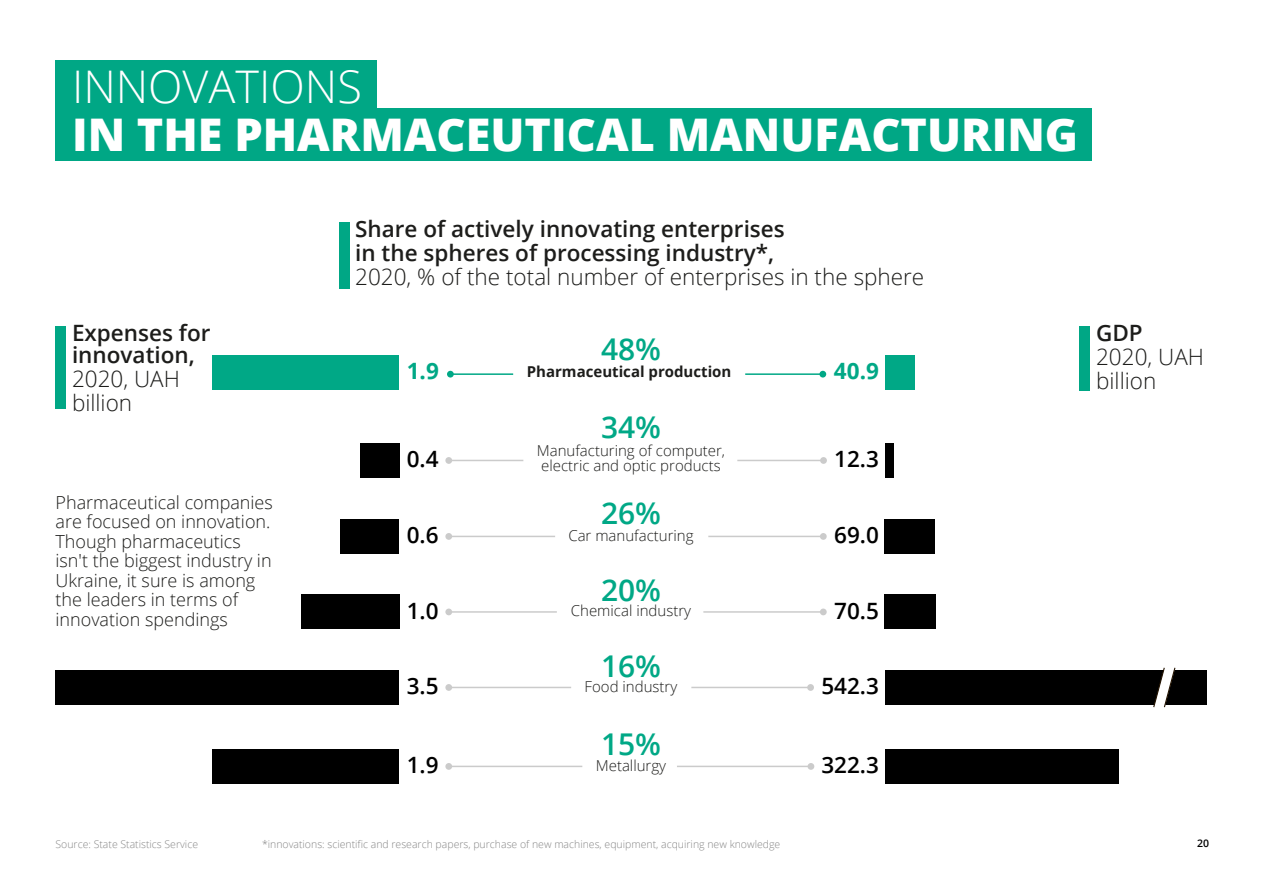
<style>
.page{position:relative;width:1263px;height:893px;background:#fff}
.page>*{position:absolute;margin:0;border:0;box-sizing:border-box;transform-origin:0 0}
.t1{font:800 45px "Open Sans";color:#fff}
.t2{font:300 45px "Open Sans";color:#fff}
.t3{font:600 30px "Open Sans";color:#00a886}
.t4{font:600 22.5px/24px "Open Sans";color:#1d1d1b}
.t5{font:300 22.5px/24px "Open Sans";color:#1d1d1b}
.t6{font:600 22.5px "Open Sans";color:#000}
.t7{font:700 22.5px "Open Sans";color:#00a886}
.t8{font:300 18px/19.5px "Open Sans";color:#1d1d1b}
.t9{font:300 15px/15px "Open Sans";color:#1d1d1b}
.t10{font:700 15px "Open Sans";color:#1d1d1b}
.t11{font:300 10.5px "Open Sans";color:#868686}
.t12{font:300 10.5px "Open Sans";color:#878787}
.t13{font:600 10.5px "Open Sans";color:#000}
</style>
<div class="page">
<hr style="left:450px;top:373px;width:63px;height:2px;background:#00a886">
<div style="left:447px;top:371px;width:7px;height:7px;background:#00a886;border-radius:50%"></div>
<hr style="left:745px;top:373px;width:78px;height:2px;background:#00a886">
<div style="left:819px;top:371px;width:7px;height:7px;background:#00a886;border-radius:50%"></div>
<div style="left:213px;top:356px;width:186px;height:34px;background:#00a886"></div>
<div style="left:885px;top:356px;width:29px;height:34px;background:#00a886"></div>
<hr style="left:449px;top:460px;width:74px;height:1px;background:#cbcbcb">
<div style="left:445px;top:457px;width:7px;height:7px;background:#cbcbcb;border-radius:50%"></div>
<hr style="left:737px;top:460px;width:87px;height:1px;background:#cbcbcb">
<div style="left:820px;top:457px;width:7px;height:7px;background:#cbcbcb;border-radius:50%"></div>
<div style="left:360px;top:443px;width:39px;height:34px;background:#000"></div>
<div style="left:885px;top:443px;width:9px;height:34px;background:#000"></div>
<hr style="left:449px;top:536px;width:106px;height:1px;background:#cbcbcb">
<div style="left:445px;top:533px;width:7px;height:7px;background:#cbcbcb;border-radius:50%"></div>
<hr style="left:708px;top:536px;width:115px;height:1px;background:#cbcbcb">
<div style="left:820px;top:533px;width:7px;height:7px;background:#cbcbcb;border-radius:50%"></div>
<div style="left:340px;top:519px;width:59px;height:34px;background:#000"></div>
<div style="left:885px;top:519px;width:50px;height:34px;background:#000"></div>
<hr style="left:449px;top:611px;width:108px;height:2px;background:#cbcbcb">
<div style="left:445px;top:609px;width:7px;height:6px;background:#cbcbcb;border-radius:50%"></div>
<hr style="left:703px;top:611px;width:120px;height:2px;background:#cbcbcb">
<div style="left:820px;top:609px;width:7px;height:6px;background:#cbcbcb;border-radius:50%"></div>
<div style="left:301px;top:595px;width:98px;height:34px;background:#000"></div>
<div style="left:885px;top:595px;width:51px;height:34px;background:#000"></div>
<hr style="left:449px;top:766px;width:133px;height:1px;background:#cbcbcb">
<div style="left:445px;top:763px;width:7px;height:7px;background:#cbcbcb;border-radius:50%"></div>
<hr style="left:677px;top:766px;width:134px;height:1px;background:#cbcbcb">
<div style="left:807px;top:763px;width:7px;height:7px;background:#cbcbcb;border-radius:50%"></div>
<div style="left:213px;top:749px;width:186px;height:34px;background:#000"></div>
<div style="left:885px;top:749px;width:234px;height:34px;background:#000"></div>
<hr style="left:449px;top:687px;width:122px;height:1px;background:#cbcbcb">
<div style="left:445px;top:684px;width:7px;height:7px;background:#cbcbcb;border-radius:50%"></div>
<hr style="left:691px;top:687px;width:120px;height:1px;background:#cbcbcb">
<div style="left:807px;top:684px;width:7px;height:7px;background:#cbcbcb;border-radius:50%"></div>
<div style="left:55px;top:670px;width:344px;height:34px;background:#000"></div>
<div style="left:885px;top:670px;width:322px;height:34px;background:#000"></div>
<svg style="left:1152px;top:667px;width:24px;height:41px"></svg>
<div style="left:56px;top:60px;width:321px;height:53px;background:#00a785"></div>
<div style="left:56px;top:108px;width:1036px;height:53px;background:#00a785"></div>
<div style="left:339px;top:222px;width:10px;height:66px;background:#00a785"></div>
<div style="left:1080px;top:326px;width:10px;height:64px;background:#00a785"></div>
<div style="left:56px;top:326px;width:10px;height:82px;background:#00a785"></div>
<h1 class="t2" style="left:72px;top:55px;width:291px">INNOVATIONS</h1>
<h1 class="t1" style="left:72px;top:100px;width:1008px">IN THE PHARMACEUTICAL MANUFACTURING</h1>
<p class="t4" style="left:72px;top:321px;width:140px;line-height:22.5px">Expenses for innovation,</p>
<p class="t5" style="left:72px;top:367px;width:109px">2020, UAH billion</p>
<p class="t8" style="left:56px;top:492px;width:219px">Pharmaceutical companies are focused on innovation.<br>Though pharmaceutics isn't the biggest industry in<br>Ukraine, it sure is among the leaders in terms of innovation spendings</p>
<p class="t4" style="left:355px;top:216px;width:431px">Share of actively innovating enterprises in the spheres of processing industry*,</p>
<p class="t5" style="left:355px;top:264px;width:570px">2020, % of the total number of enterprises in the sphere</p>
<h2 class="t3" style="left:601px;top:329px;width:62px">48%</h2>
<p class="t7" style="left:407px;top:355px;width:34px">1.9</p>
<p class="t7" style="left:834px;top:355px;width:46px">40.9</p>
<p class="t10" style="left:527px;top:361px;width:206px">Pharmaceutical production</p>
<h2 class="t3" style="left:601px;top:406px;width:62px">34%</h2>
<p class="t9" style="left:537px;top:442px;width:190px">Manufacturing of computer, electric and optic products</p>
<p class="t6" style="left:407px;top:443px;width:33px">0.4</p>
<p class="t6" style="left:834px;top:443px;width:46px">12.3</p>
<h2 class="t3" style="left:601px;top:492px;width:62px">26%</h2>
<p class="t6" style="left:407px;top:519px;width:33px">0.6</p>
<p class="t6" style="left:834px;top:519px;width:46px">69.0</p>
<p class="t9" style="left:568px;top:527px;width:127px">Car manufacturing</p>
<h2 class="t3" style="left:601px;top:569px;width:62px">20%</h2>
<p class="t6" style="left:407px;top:595px;width:33px">1.0</p>
<p class="t6" style="left:834px;top:595px;width:46px">70.5</p>
<p class="t9" style="left:571px;top:603px;width:122px">Chemical industry</p>
<h2 class="t3" style="left:601px;top:645px;width:62px">16%</h2>
<p class="t6" style="left:407px;top:670px;width:33px">3.5</p>
<p class="t6" style="left:821px;top:670px;width:59px">542.3</p>
<p class="t9" style="left:585px;top:678px;width:94px">Food industry</p>
<h2 class="t3" style="left:601px;top:724px;width:62px">15%</h2>
<p class="t6" style="left:407px;top:749px;width:33px">1.9</p>
<p class="t6" style="left:821px;top:749px;width:59px">322.3</p>
<p class="t9" style="left:596px;top:757px;width:72px">Metallurgy</p>
<p class="t12" style="left:56px;top:837px;width:144px">Source: State Statistics Service</p>
<p class="t11" style="left:262px;top:837px;width:520px">*innovations: scientific and research papers, purchase of new machines, equipment, acquiring new knowledge</p>
<p class="t4" style="left:1096px;top:320px;width:48px">GDP</p>
<p class="t5" style="left:1096px;top:344px;width:109px">2020, UAH billion</p>
<p class="t13" style="left:1197px;top:836px;width:13px">20</p>
</div>
